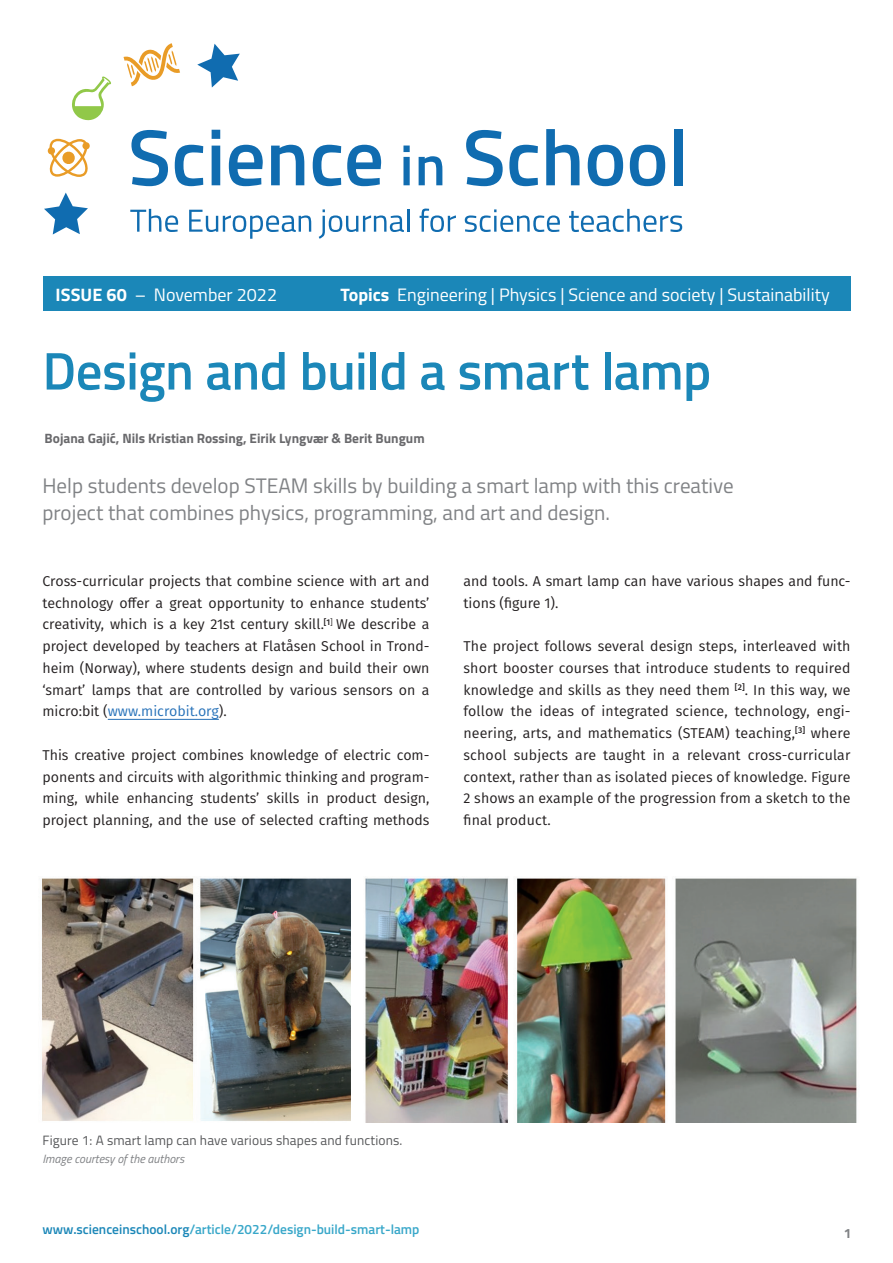
<style>
.page{position:relative;width:893px;height:1263px;background:#fff}
.page>*{position:absolute;margin:0;border:0;box-sizing:border-box;transform-origin:0 0}
.t1{font:600 52.95px "Titillium Web";letter-spacing:-.01em;color:#1b87b8}
.t2{font:21px/27px "Titillium Web";color:#808285}
.t3{font:18px "Titillium Web";color:#fff}
.t4{font:14.25px/21.8px "Fira Sans";color:#231f20;text-align:justify}
.t5{font:600 13.5px "Titillium Web";color:#38a7c9}
.t6{font:700 13.5px "Titillium Web";color:#69696c}
.t7{font:13.5px "Titillium Web";letter-spacing:.01em;color:#57585a}
.t8{font:700 13.5px "Titillium Web";color:#808285}
.t9{font:italic 12px "Titillium Web";color:#808285}
.s1{font-weight:700}
.s2{color:#2772b9}
.s3{color:#1b87b8}
</style>
<div class="page">
<svg style="left:197px;top:44px;width:43px;height:44px"></svg>
<svg style="left:72px;top:76px;width:39px;height:45px"></svg>
<svg style="left:131px;top:130px;width:37px;height:56px"></svg>
<svg style="left:175px;top:145px;width:28px;height:41px"></svg>
<svg style="left:212px;top:130px;width:8px;height:55px"></svg>
<svg style="left:229px;top:145px;width:34px;height:41px"></svg>
<svg style="left:271px;top:145px;width:33px;height:40px"></svg>
<svg style="left:313px;top:145px;width:28px;height:41px"></svg>
<svg style="left:347px;top:145px;width:34px;height:41px"></svg>
<svg style="left:403px;top:146px;width:7px;height:39px"></svg>
<svg style="left:419px;top:156px;width:23px;height:29px"></svg>
<svg style="left:466px;top:130px;width:37px;height:56px"></svg>
<svg style="left:509px;top:145px;width:29px;height:41px"></svg>
<svg style="left:546px;top:129px;width:33px;height:56px"></svg>
<svg style="left:588px;top:145px;width:35px;height:41px"></svg>
<svg style="left:630px;top:145px;width:35px;height:41px"></svg>
<div style="left:674px;top:129px;width:9px;height:56px;background:#106cb0"></div>
<svg style="left:130px;top:209px;width:48px;height:23px"></svg>
<svg style="left:189px;top:210px;width:122px;height:29px"></svg>
<svg style="left:319px;top:209px;width:85px;height:30px"></svg>
<hr style="left:407px;top:209px;width:2px;height:23px;background:#106cb0">
<svg style="left:420px;top:209px;width:36px;height:23px"></svg>
<svg style="left:465px;top:209px;width:95px;height:23px"></svg>
<svg style="left:569px;top:209px;width:113px;height:23px"></svg>
<svg style="left:124px;top:43px;width:56px;height:43px"></svg>
<svg style="left:44px;top:193px;width:44px;height:41px"></svg>
<svg style="left:47px;top:139px;width:43px;height:38px"></svg>
<hr style="left:108px;top:719px;width:111px;height:1px;background:#2772b9">
<div style="left:43px;top:276px;width:807px;height:35px;background:#1b87b8"></div>
<img style="left:42px;top:878px;width:815px;height:244px">
<p class="t3" style="left:55px;top:282px;width:223px"><span class="s1">ISSUE 60</span> – November 2022</p>
<p class="t3" style="left:341px;top:282px;width:491px"><span class="s1">Topics</span> Engineering | Physics | Science and society | Sustainability</p>
<h1 class="t1" style="left:43px;top:331px;width:670px">Design and build a smart lamp</h1>
<p class="t6" style="left:45px;top:428px;width:382px">Bojana Gajić, Nils Kristian Rossing, Eirik Lyngvær &amp; Berit Bungum</p>
<h2 class="t2" style="left:43px;top:471px;width:693px">Help students develop STEAM skills by building a smart lamp with this creative project that combines physics, programming, and art and design.</h2>
<p class="t4" style="left:43px;top:570px;width:388px">Cross-curricular projects that combine science with art and technology offer a great opportunity to enhance students’ creativity, which is a key 21st century skill.<sup>[1</sup><sup>]</sup> We describe a project developed by teachers at Flatåsen School in Trond&shy;heim (Norway), where students design and build their own ‘smart’ lamps that are controlled by various sensors on a micro:bit (<span class="s2">www.microbit.org</span>).</p>
<p class="t4" style="left:43px;top:744px;width:388px">This creative project combines knowledge of electric com&shy;ponents and circuits with algorithmic thinking and program&shy;ming, while enhancing students’ skills in product design, project planning, and the use of selected crafting methods</p>
<p class="t4" style="left:463px;top:570px;width:388px">and tools. A smart lamp can have various shapes and func&shy;tions (figure 1).</p>
<p class="t4" style="left:463px;top:635px;width:388px">The project follows several design steps, interleaved with short booster courses that introduce students to required knowledge and skills as they need them <sup>[2]</sup>. In this way, we follow the ideas of integrated science, technology, engi&shy;neering, arts, and mathematics (STEAM) teaching,<sup>[3]</sup> where school subjects are taught in a relevant cross-curricular context, rather than as isolated pieces of knowledge. Figure 2 shows an example of the progression from a sketch to the final product.</p>
<p class="t7" style="left:43px;top:1130px;width:361px">Figure 1: A smart lamp can have various shapes and functions.</p>
<p class="t9" style="left:43px;top:1150px;width:143px">Image courtesy of the authors</p>
<p class="t5" style="left:43px;top:1219px;width:378px"><span class="s3">www.scienceinschool.org</span>/article/2022/design-build-smart-lamp</p>
<p class="t8" style="left:844px;top:1223px;width:9px">1</p>
</div>
